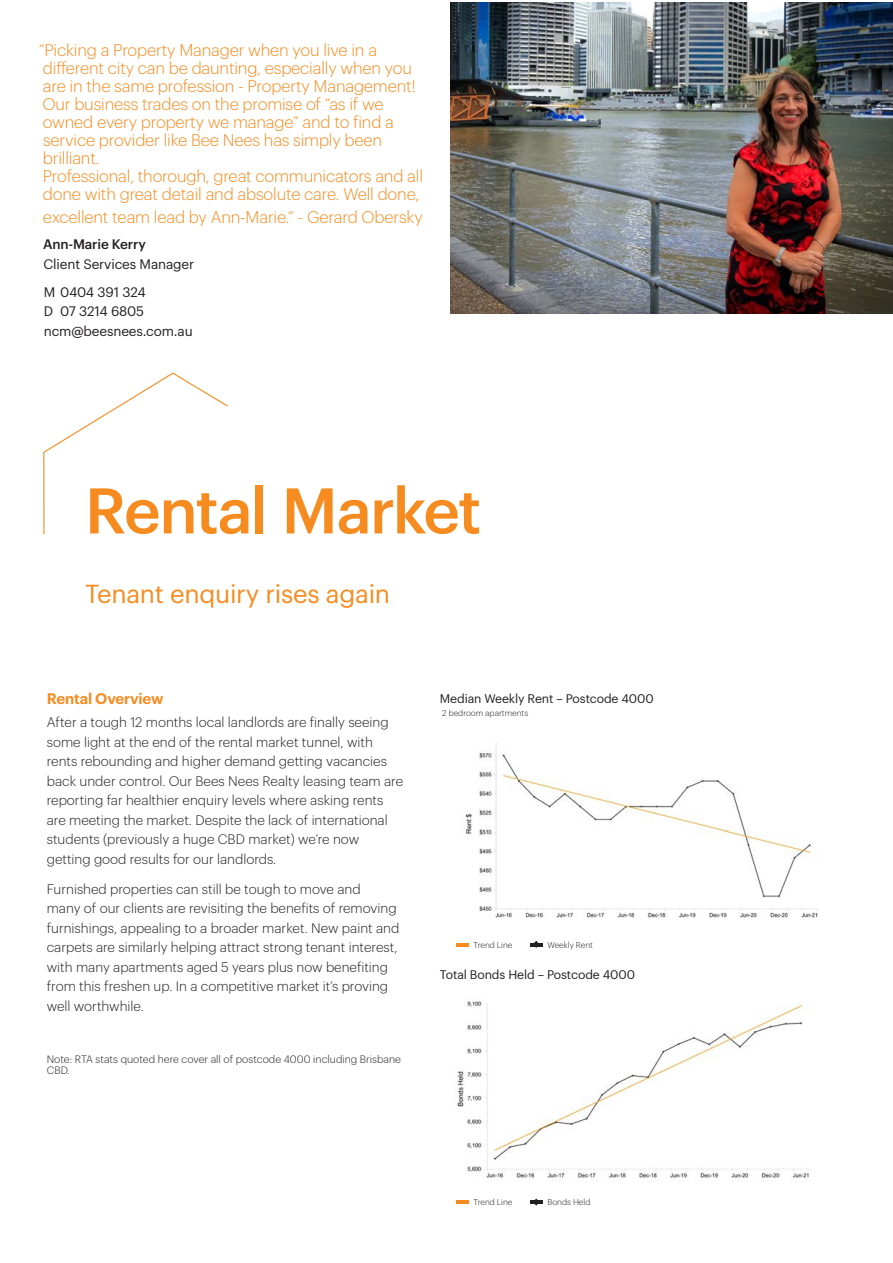
<style>
.page{position:relative;width:893px;height:1263px;background:#fff}
.page>*{position:absolute;margin:0;border:0;box-sizing:border-box;transform-origin:0 0}
.Heading___Orange{font:500 63px "Graphik";letter-spacing:-.03em;color:#f68b1f}
.Intro_Text___Orange{font:25.5px "Graphik";letter-spacing:-.01em;color:#f68b1f}
.Testifier_Name___Ora{font:300 16.5px/18px "Graphik";letter-spacing:-.01em;color:#f68b1f}
.t1{font:600 15px "Graphik";letter-spacing:-.01em;color:#f68b1f}
.Body_Copy{font:300 13.5px/19.5px "Graphik";color:#231f20}
.Team_Member_Details{font:13.5px "Graphik";letter-spacing:-.01em;color:#231f20}
.Team_Member_Name{font:500 13.5px "Graphik";letter-spacing:-.01em;color:#231f20}
.Subhead___Graphs___B{font:12.3px "Graphik";letter-spacing:-.01em;color:#231f20}
.Body_Copy-2{font:300 10.5px/11.2px "Graphik";color:#231f20}
.Disclaimer___Caption{font:300 8.25px "Graphik";color:#231f20}
</style>
<div class="page">
<img style="left:465px;top:743px;width:353px;height:175px">
<img style="left:457px;top:1001px;width:352px;height:178px">
<img style="left:451px;top:2px;width:442px;height:311px">
<svg style="left:43px;top:372px;width:185px;height:163px"></svg>
<svg style="left:456px;top:943px;width:13px;height:3px"></svg>
<svg style="left:530px;top:941px;width:12px;height:7px"></svg>
<hr style="left:456px;top:1200px;width:13px;height:4px;background:#f68b1f">
<svg style="left:530px;top:1198px;width:12px;height:8px"></svg>
<p class="Testifier_Name___Ora" style="left:39px;top:40px;width:386px">“Picking a Property Manager when you live in a different city can be daunting, especially when you are in the same profession - Property Management!<br>Our business trades on the promise of “as if we owned every property we manage” and to find a service provider like Bee Nees has simply been brilliant.<br>Professional, thorough, great communicators and all done with great detail and absolute care. Well done,</p>
<p class="Testifier_Name___Ora" style="left:43px;top:206px;width:381px">excellent team lead by Ann-Marie.” - Gerard Obersky</p>
<p class="Team_Member_Name" style="left:43px;top:234px;width:104px">Ann-Marie Kerry</p>
<p class="Team_Member_Details" style="left:44px;top:254px;width:152px">Client Services Manager</p>
<p class="Team_Member_Details" style="left:44px;top:282px;width:103px">M 0404 391 324</p>
<p class="Team_Member_Details" style="left:44px;top:301px;width:102px">D 07 3214 6805</p>
<p class="Team_Member_Details" style="left:44px;top:321px;width:150px">ncm@beesnees.com.au</p>
<p class="Heading___Orange" style="left:85px;top:463px;width:398px">Rental Market</p>
<p class="Intro_Text___Orange" style="left:85px;top:574px;width:307px">Tenant enquiry rises again</p>
<p class="t1" style="left:47px;top:687px;width:118px">Rental Overview</p>
<p class="Body_Copy" style="left:47px;top:711px;width:358px">After a tough 12 months local landlords are finally seeing some light at the end of the rental market tunnel, with rents rebounding and higher demand getting vacancies back under control. Our Bees Nees Realty leasing team are reporting far healthier enquiry levels where asking rents are meeting the market. Despite the lack of international students (previously a huge CBD market) we’re now getting good results for our landlords.</p>
<p class="Body_Copy" style="left:47px;top:878px;width:354px">Furnished properties can still be tough to move and<br>many of our clients are revisiting the benefits of removing furnishings, appealing to a broader market. New paint and carpets are similarly helping attract strong tenant interest, with many apartments aged 5 years plus now benefiting from this freshen up. In a competitive market it’s proving well worthwhile.</p>
<p class="Body_Copy-2" style="left:47px;top:1053px;width:356px">Note: RTA stats quoted here cover all of postcode 4000 including Brisbane<br>CBD.</p>
<p class="Subhead___Graphs___B" style="left:440px;top:689px;width:215px">Median Weekly Rent – Postcode 4000</p>
<p class="Disclaimer___Caption" style="left:442px;top:706px;width:88px">2 bedroom apartments</p>
<p class="Disclaimer___Caption" style="left:474px;top:938px;width:40px">Trend Line</p>
<p class="Disclaimer___Caption" style="left:547px;top:938px;width:47px">Weekly Rent</p>
<p class="Subhead___Graphs___B" style="left:440px;top:965px;width:197px">Total Bonds Held – Postcode 4000</p>
<p class="Disclaimer___Caption" style="left:474px;top:1196px;width:40px">Trend Line</p>
<p class="Disclaimer___Caption" style="left:547px;top:1196px;width:44px">Bonds Held</p>
</div>
